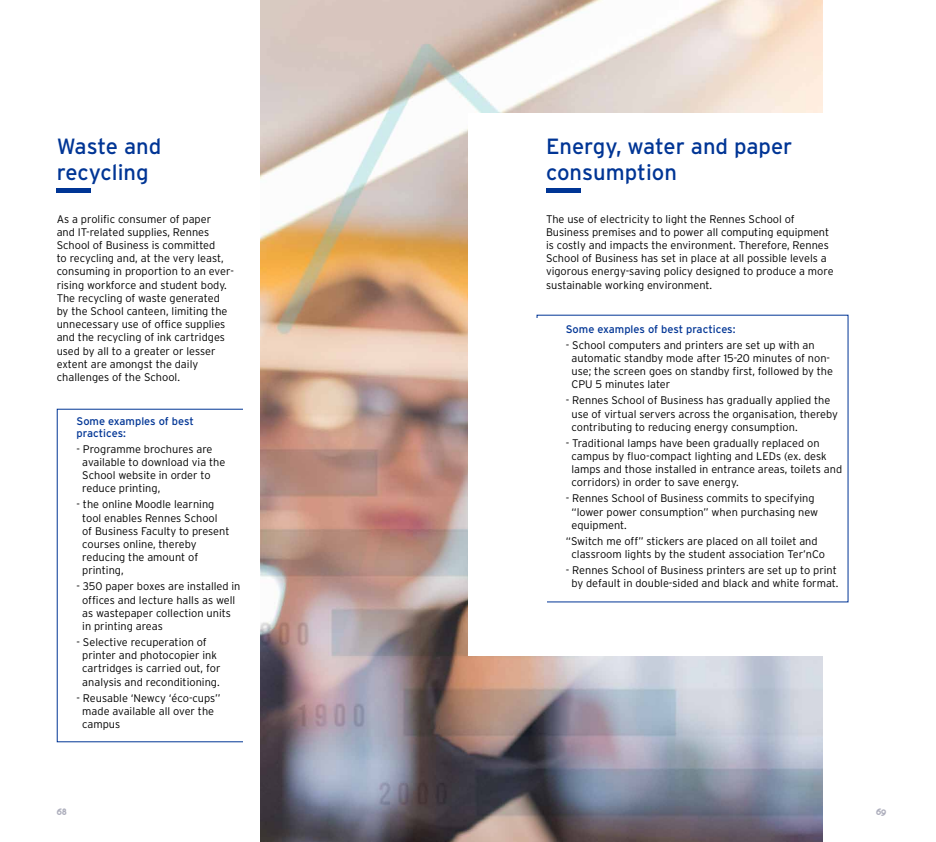
<style>
.page{position:relative;width:936px;height:842px;background:#fff}
.page>*{position:absolute;margin:0;border:0;box-sizing:border-box;transform-origin:0 0}
.t1{font:22px/26.4px "Interstate";color:#003595}
.t2{font:300 11px/13.2px "Interstate";color:#000}
.t3{font:11px/12px "Interstate";color:#003595}
.t4{font:10px "Eurofurencebold";color:#adaebc}
</style>
<div class="page">
<img style="left:261px;top:0;width:561px;height:842px">
<div style="left:468px;top:113px;width:467px;height:543px;background:#fff"></div>
<hr style="left:57px;top:189px;width:34px;height:4px;background:#003595">
<hr style="left:546px;top:189px;width:34px;height:4px;background:#003595">
<h1 class="t1" style="left:57px;top:133px;width:106px">Waste and recycling</h1>
<p class="t2" style="left:57px;top:212px;width:179px">As a prolific consumer of paper<br>and IT-related supplies, Rennes<br>School of Business is committed<br>to recycling and, at the very least, consuming in proportion to an ever&shy;rising workforce and student body.<br>The recycling of waste generated by the School canteen, limiting the unnecessary use of office supplies and the recycling of ink cartridges used by all to a greater or lesser extent are amongst the daily challenges of the School.</p>
<p class="t3" style="left:77px;top:415px;width:119px">Some examples of best practices:</p>
<p class="t2" style="left:82px;top:442px;width:145px;text-indent:-6px">- Programme brochures are available to download via the<br>School website in order to reduce printing,</p>
<p class="t2" style="left:82px;top:498px;width:149px;text-indent:-6px">- the online Moodle learning tool enables Rennes School of Business Faculty to present courses online, thereby reducing the amount of printing,</p>
<p class="t2" style="left:82px;top:580px;width:160px;text-indent:-6px">- 350 paper boxes are installed in offices and lecture halls as well as wastepaper collection units in printing areas</p>
<p class="t2" style="left:82px;top:635px;width:140px;text-indent:-6px">- Selective recuperation of printer and photocopier ink cartridges is carried out, for analysis and reconditioning.</p>
<p class="t2" style="left:82px;top:691px;width:140px;text-indent:-6px">- Reusable ‘Newcy ‘éco-cups’’ made available all over the campus</p>
<h1 class="t1" style="left:546px;top:133px;width:248px">Energy, water and paper consumption</h1>
<p class="t2" style="left:546px;top:212px;width:289px">The use of electricity to light the Rennes School of Business premises and to power all computing equipment is costly and impacts the environment. Therefore, Rennes School of Business has set in place at all possible levels a vigorous energy-saving policy designed to produce a more sustainable working environment.</p>
<p class="t3" style="left:566px;top:323px;width:171px">Some examples of best practices:</p>
<p class="t2" style="left:571px;top:338px;width:263px;text-indent:-6px">- School computers and printers are set up with an automatic standby mode after 15-20 minutes of non&shy;use; the screen goes on standby first, followed by the CPU 5 minutes later</p>
<p class="t2" style="left:571px;top:394px;width:268px;text-indent:-6px">- Rennes School of Business has gradually applied the use of virtual servers across the organisation, thereby contributing to reducing energy consumption.</p>
<p class="t2" style="left:571px;top:436px;width:272px;text-indent:-6px">- Traditional lamps have been gradually replaced on campus by fluo-compact lighting and LEDs (ex. desk lamps and those installed in entrance areas, toilets and corridors) in order to save energy.</p>
<p class="t2" style="left:571px;top:492px;width:248px;text-indent:-6px">- Rennes School of Business commits to specifying “lower power consumption” when purchasing new equipment.</p>
<p class="t2" style="left:571px;top:534px;width:255px;text-indent:-6px">“Switch me off” stickers are placed on all toilet and classroom lights by the student association Ter’nCo</p>
<p class="t2" style="left:566px;top:564px;width:274px;text-align:center">- Rennes School of Business printers are set up to print by default in double-sided and black and white format.</p>
<p class="t4" style="left:57px;top:806px;width:12px">68</p>
<p class="t4" style="left:876px;top:806px;width:12px">69</p>
</div>
